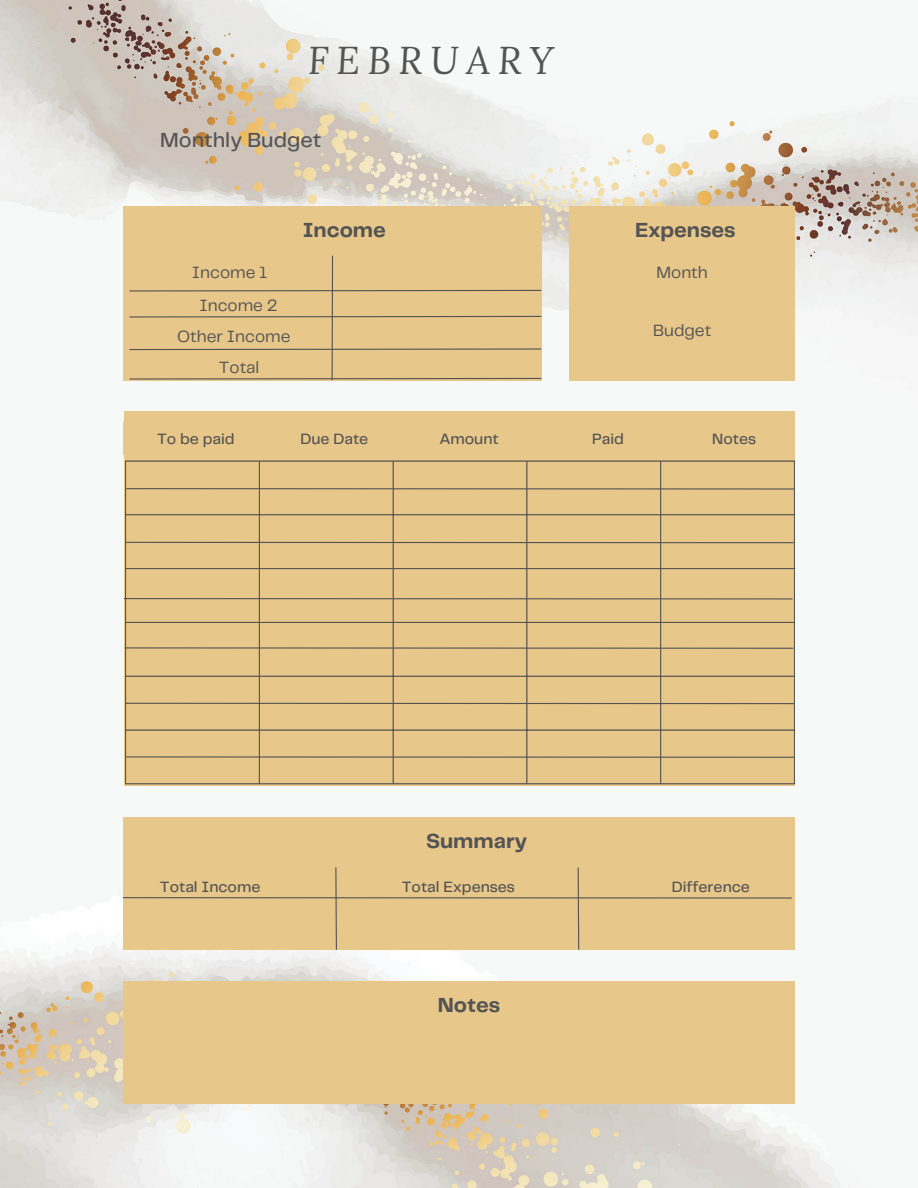
<style>
.page{position:relative;width:918px;height:1188px;background:#fff}
.page>*{position:absolute;margin:0;border:0;box-sizing:border-box;transform-origin:0 0}
.t1{font:italic 38.4px "Lora";letter-spacing:.195em;color:#545454}
.t2{font:700 21.15px "Telegraf";color:#545454}
.t3{font:500 21.15px "Telegraf";color:#545454}
.t4{font:16.95px "Telegraf";color:#545454}
.t5{font:500 15.45px "Telegraf";color:#545454}
</style>
<div class="page">
<img style="left:0;top:0;width:918px;height:1188px">
<div style="left:123px;top:206px;width:418px;height:175px;background:#e7c78a"></div>
<div style="left:569px;top:206px;width:226px;height:175px;background:#e7c78a"></div>
<div style="left:124px;top:982px;width:671px;height:122px;background:#e7c78a"></div>
<div style="left:124px;top:817px;width:671px;height:133px;background:#e7c78a"></div>
<svg style="left:129px;top:289px;width:413px;height:3px"></svg>
<svg style="left:129px;top:315px;width:413px;height:3px"></svg>
<svg style="left:129px;top:348px;width:413px;height:3px"></svg>
<svg style="left:129px;top:377px;width:413px;height:3px"></svg>
<hr style="left:332px;top:256px;width:1px;height:124px;background:#545454">
<div style="left:123px;top:414px;width:672px;height:49px;background:#e7c78a;border-radius:11px"></div>
<div style="left:126px;top:462px;width:668px;height:321px;background:#e7c78a"></div>
<hr style="left:125px;top:462px;width:1px;height:321px;background:#545454">
<hr style="left:259px;top:462px;width:1px;height:321px;background:#545454">
<hr style="left:393px;top:462px;width:1px;height:321px;background:#545454">
<hr style="left:526px;top:462px;width:1px;height:321px;background:#545454">
<hr style="left:660px;top:462px;width:1px;height:321px;background:#545454">
<hr style="left:794px;top:462px;width:1px;height:321px;background:#545454">
<hr style="left:125px;top:460px;width:670px;height:2px;background:#545454">
<hr style="left:125px;top:514px;width:670px;height:1px;background:#545454">
<hr style="left:125px;top:568px;width:670px;height:1px;background:#545454">
<hr style="left:125px;top:622px;width:670px;height:1px;background:#545454">
<hr style="left:125px;top:676px;width:670px;height:1px;background:#545454">
<hr style="left:125px;top:729px;width:670px;height:2px;background:#545454">
<hr style="left:125px;top:783px;width:670px;height:1px;background:#545454">
<hr style="left:126px;top:488px;width:669px;height:2px;background:#545454">
<hr style="left:125px;top:542px;width:669px;height:1px;background:#545454">
<hr style="left:124px;top:598px;width:669px;height:1px;background:#545454">
<hr style="left:125px;top:647px;width:668px;height:2px;background:#545454">
<hr style="left:126px;top:703px;width:668px;height:1px;background:#545454">
<hr style="left:126px;top:756px;width:669px;height:2px;background:#545454">
<hr style="left:123px;top:897px;width:669px;height:2px;background:#545454">
<svg style="left:577px;top:867px;width:3px;height:84px"></svg>
<svg style="left:335px;top:867px;width:3px;height:84px"></svg>
<h1 class="t1" style="left:308px;top:34px;width:247px">FEBRUARY</h1>
<h2 class="t3" style="left:160px;top:131px;width:163px">Monthly Budget</h2>
<h2 class="t4" style="left:192px;top:265px;width:77px">Income 1</h2>
<p class="t4" style="left:199px;top:298px;width:80px">Income 2</p>
<p class="t4" style="left:177px;top:329px;width:115px">Other Income</p>
<p class="t4" style="left:219px;top:360px;width:42px">Total</p>
<p class="t2" style="left:303px;top:220px;width:85px">Income</p>
<h2 class="t2" style="left:635px;top:220px;width:102px">Expenses</h2>
<p class="t4" style="left:657px;top:265px;width:53px">Month</p>
<p class="t4" style="left:653px;top:324px;width:60px">Budget</p>
<h3 class="t5" style="left:157px;top:432px;width:79px">To be paid</h3>
<h3 class="t5" style="left:300px;top:432px;width:69px">Due Date</h3>
<h3 class="t5" style="left:439px;top:432px;width:61px">Amount</h3>
<h3 class="t5" style="left:592px;top:432px;width:33px">Paid</h3>
<h3 class="t5" style="left:712px;top:432px;width:45px">Notes</h3>
<h2 class="t2" style="left:426px;top:832px;width:102px">Summary</h2>
<h3 class="t5" style="left:160px;top:881px;width:102px">Total Income</h3>
<h3 class="t5" style="left:402px;top:881px;width:115px">Total Expenses</h3>
<h3 class="t5" style="left:672px;top:881px;width:80px">Difference</h3>
<h2 class="t2" style="left:438px;top:996px;width:64px">Notes</h2>
</div>
